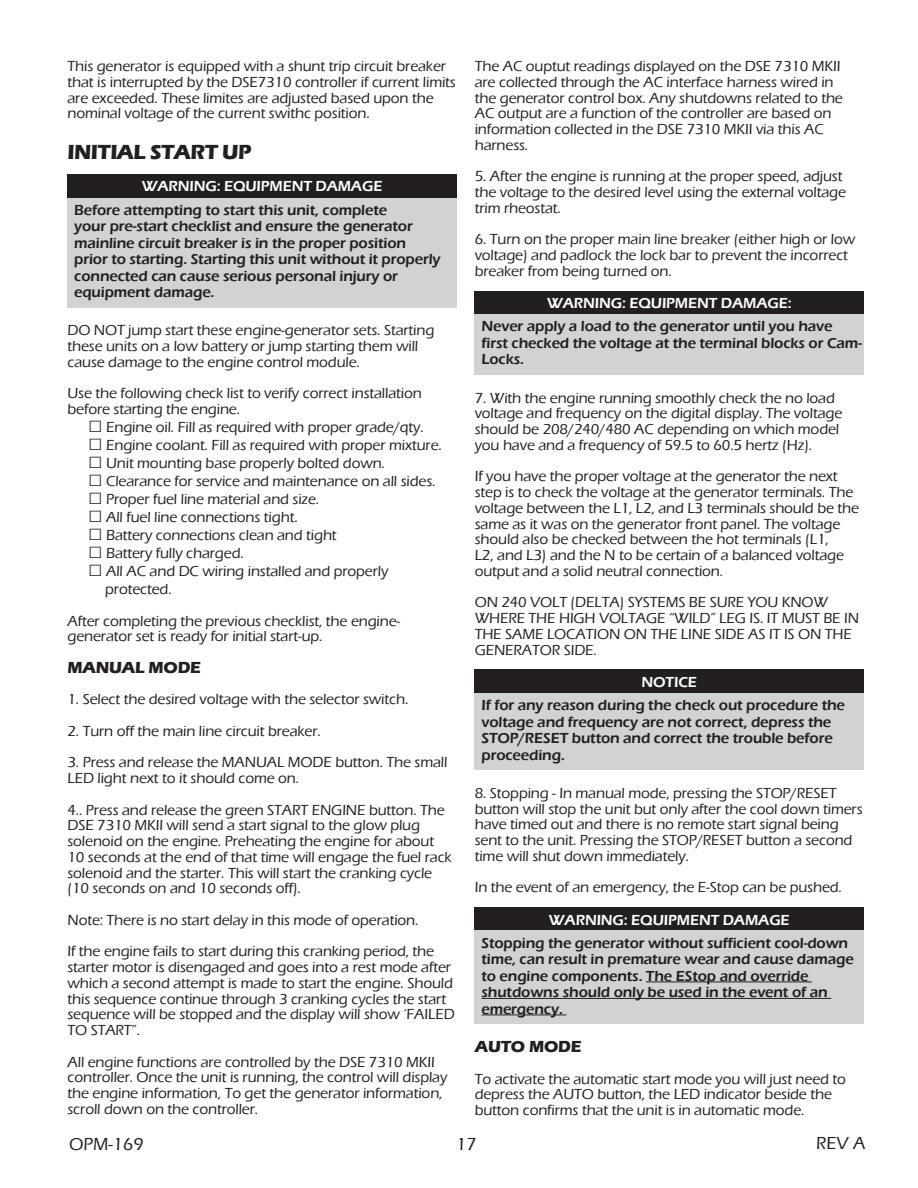
<style>
.page{position:relative;width:918px;height:1188px;background:#fff}
.page>*{position:absolute;margin:0;border:0;box-sizing:border-box;transform-origin:0 0}
.SUB_HEADING{font:700 21px "Eras ITC";letter-spacing:-.025em;color:#231f20}
.t1{font:500 18px "Eras ITC";color:#231f20}
.HEADING11{font:700 16.5px "Eras ITC";letter-spacing:-.01em;color:#231f20}
.Body_text{font:500 15px/15.8px "Eras ITC";letter-spacing:-.01em;color:#231f20}
.CAUTION_ITALIC{font:600 15px/16.5px "Eras ITC";letter-spacing:-.01em;color:#231f20}
.CAUTION{font:600 15px "Eras ITC";letter-spacing:-.01em;color:#fff}
.s1{font-family:"Arial";font-weight:400;font-size:24px}
</style>
<div class="page">
<div style="left:68px;top:174px;width:389px;height:28px;background:#231f20"></div>
<div style="left:68px;top:198px;width:389px;height:110px;background:#d1d2d4"></div>
<div style="left:475px;top:291px;width:389px;height:27px;background:#231f20"></div>
<div style="left:475px;top:314px;width:389px;height:61px;background:#d1d2d4"></div>
<div style="left:475px;top:670px;width:389px;height:27px;background:#231f20"></div>
<div style="left:475px;top:693px;width:389px;height:77px;background:#d1d2d4"></div>
<div style="left:475px;top:908px;width:389px;height:27px;background:#231f20"></div>
<div style="left:475px;top:931px;width:389px;height:93px;background:#d1d2d4"></div>
<hr style="left:646px;top:981px;width:166px;height:1px;background:#231f20">
<hr style="left:482px;top:998px;width:349px;height:1px;background:#231f20">
<hr style="left:482px;top:1014px;width:84px;height:1px;background:#231f20">
<p class="Body_text" style="left:68px;top:58px;width:390px">This generator is equipped with a shunt trip circuit breaker that is interrupted by the DSE7310 controller if current limits are exceeded. These limites are adjusted based upon the nominal voltage of the current swithc position.</p>
<p class="SUB_HEADING" style="left:68px;top:140px;width:185px">INITIAL START UP</p>
<p class="CAUTION" style="left:142px;top:178px;width:242px">WARNING: EQUIPMENT DAMAGE</p>
<p class="CAUTION_ITALIC" style="left:74px;top:202px;width:368px">Before attempting to start this unit, complete<br>your pre-start checklist and ensure the generator mainline circuit breaker is in the proper position prior to starting. Starting this unit without it properly connected can cause serious personal injury or equipment damage.</p>
<p class="Body_text" style="left:68px;top:323px;width:368px">DO NOT jump start these engine-generator sets. Starting these units on a low battery or jump starting them will cause damage to the engine control module.</p>
<p class="Body_text" style="left:68px;top:386px;width:356px">Use the following check list to verify correct installation before starting the engine.</p>
<p class="Body_text" style="left:88px;top:420px;width:337px"><span class="s1">□</span> Engine oil. Fill as required with proper grade/qty.</p>
<p class="Body_text" style="left:88px;top:438px;width:355px"><span class="s1">□</span> Engine coolant. Fill as required with proper mixture.</p>
<p class="Body_text" style="left:88px;top:456px;width:298px"><span class="s1">□</span> Unit mounting base properly bolted down.</p>
<p class="Body_text" style="left:88px;top:474px;width:349px"><span class="s1">□</span> Clearance for service and maintenance on all sides.</p>
<p class="Body_text" style="left:88px;top:492px;width:233px"><span class="s1">□</span> Proper fuel line material and size.</p>
<p class="Body_text" style="left:88px;top:510px;width:211px"><span class="s1">□</span> All fuel line connections tight.</p>
<p class="Body_text" style="left:88px;top:528px;width:250px"><span class="s1">□</span> Battery connections clean and tight</p>
<p class="Body_text" style="left:88px;top:546px;width:157px"><span class="s1">□</span> Battery fully charged.</p>
<p class="Body_text" style="left:88px;top:564px;width:302px"><span class="s1">□</span> All AC and DC wiring installed and properly</p>
<p class="Body_text" style="left:105px;top:582px;width:68px">protected.</p>
<p class="Body_text" style="left:68px;top:613px;width:334px">After completing the previous checklist, the engine&shy;generator set is ready for initial start-up.</p>
<p class="HEADING11" style="left:68px;top:658px;width:135px">MANUAL MODE</p>
<p class="Body_text" style="left:68px;top:692px;width:342px">1. Select the desired voltage with the selector switch.</p>
<p class="Body_text" style="left:68px;top:723px;width:255px">2. Turn off the main line circuit breaker.</p>
<p class="Body_text" style="left:68px;top:755px;width:382px">3. Press and release the MANUAL MODE button. The small<br>LED light next to it should come on.</p>
<p class="Body_text" style="left:68px;top:802px;width:386px">4.. Press and release the green START ENGINE button. The DSE 7310 MKII will send a start signal to the glow plug solenoid on the engine. Preheating the engine for about 10 seconds at the end of that time will engage the fuel rack solenoid and the starter. This will start the cranking cycle (10 seconds on and 10 seconds off).</p>
<p class="Body_text" style="left:68px;top:912px;width:353px">Note: There is no start delay in this mode of operation.</p>
<p class="Body_text" style="left:68px;top:944px;width:389px">If the engine fails to start during this cranking period, the starter motor is disengaged and goes into a rest mode after which a second attempt is made to start the engine. Should this sequence continue through 3 cranking cycles the start sequence will be stopped and the display will show ‘FAILED TO START”.</p>
<p class="Body_text" style="left:68px;top:1054px;width:381px">All engine functions are controlled by the DSE 7310 MKII controller. Once the unit is running, the control will display the engine information, To get the generator information, scroll down on the controller.</p>
<p class="Body_text" style="left:475px;top:58px;width:370px">The AC ouptut readings displayed on the DSE 7310 MKII are collected through the AC interface harness wired in the generator control box. Any shutdowns related to the AC output are a function of the controller are based on information collected in the DSE 7310 MKII via this AC harness.</p>
<p class="Body_text" style="left:475px;top:169px;width:373px">5. After the engine is running at the proper speed, adjust the voltage to the desired level using the external voltage trim rheostat.</p>
<p class="Body_text" style="left:475px;top:232px;width:382px">6. Turn on the proper main line breaker (either high or low voltage) and padlock the lock bar to prevent the incorrect breaker from being turned on.</p>
<p class="CAUTION" style="left:547px;top:295px;width:246px">WARNING: EQUIPMENT DAMAGE:</p>
<p class="CAUTION_ITALIC" style="left:482px;top:318px;width:382px">Never apply a load to the generator until you have first checked the voltage at the terminal blocks or Cam-<br>Locks.</p>
<p class="Body_text" style="left:475px;top:390px;width:369px">7. With the engine running smoothly check the no load voltage and frequency on the digital display. The voltage should be 208/240/480 AC depending on which model you have and a frequency of 59.5 to 60.5 hertz (Hz).</p>
<p class="Body_text" style="left:475px;top:469px;width:386px">If you have the proper voltage at the generator the next step is to check the voltage at the generator terminals. The voltage between the L1, L2, and L3 terminals should be the same as it was on the generator front panel. The voltage should also be checked between the hot terminals (L1,<br>L2, and L3) and the N to be certain of a balanced voltage output and a solid neutral connection.</p>
<p class="Body_text" style="left:475px;top:595px;width:386px">ON 240 VOLT (DELTA) SYSTEMS BE SURE YOU KNOW WHERE THE HIGH VOLTAGE “WILD” LEG IS. IT MUST BE IN THE SAME LOCATION ON THE LINE SIDE AS IT IS ON THE GENERATOR SIDE.</p>
<p class="CAUTION" style="left:642px;top:673px;width:57px">NOTICE</p>
<p class="CAUTION_ITALIC" style="left:482px;top:697px;width:365px">If for any reason during the check out procedure the voltage and frequency are not correct, depress the STOP/RESET button and correct the trouble before proceeding.</p>
<p class="Body_text" style="left:475px;top:785px;width:389px">8. Stopping - In manual mode, pressing the STOP/RESET button will stop the unit but only after the cool down timers have timed out and there is no remote start signal being sent to the unit. Pressing the STOP/RESET button a second time will shut down immediately.</p>
<p class="Body_text" style="left:475px;top:880px;width:369px">In the event of an emergency, the E-Stop can be pushed.</p>
<p class="CAUTION" style="left:549px;top:911px;width:242px">WARNING: EQUIPMENT DAMAGE</p>
<p class="CAUTION_ITALIC" style="left:482px;top:935px;width:374px">Stopping the generator without sufficient cool-down time, can result in premature wear and cause damage to engine components. The EStop and override shutdowns should only be used in the event of an emergency.</p>
<p class="HEADING11" style="left:475px;top:1037px;width:108px">AUTO MODE</p>
<p class="Body_text" style="left:475px;top:1071px;width:373px">To activate the automatic start mode you will just need to depress the AUTO button, the LED indicator beside the button confirms that the unit is in automatic mode.</p>
<p class="t1" style="left:69px;top:1134px;width:76px">OPM-169</p>
<p class="t1" style="left:456px;top:1134px;width:22px">17</p>
<p class="t1" style="left:816px;top:1133px;width:51px">REV A</p>
</div>
